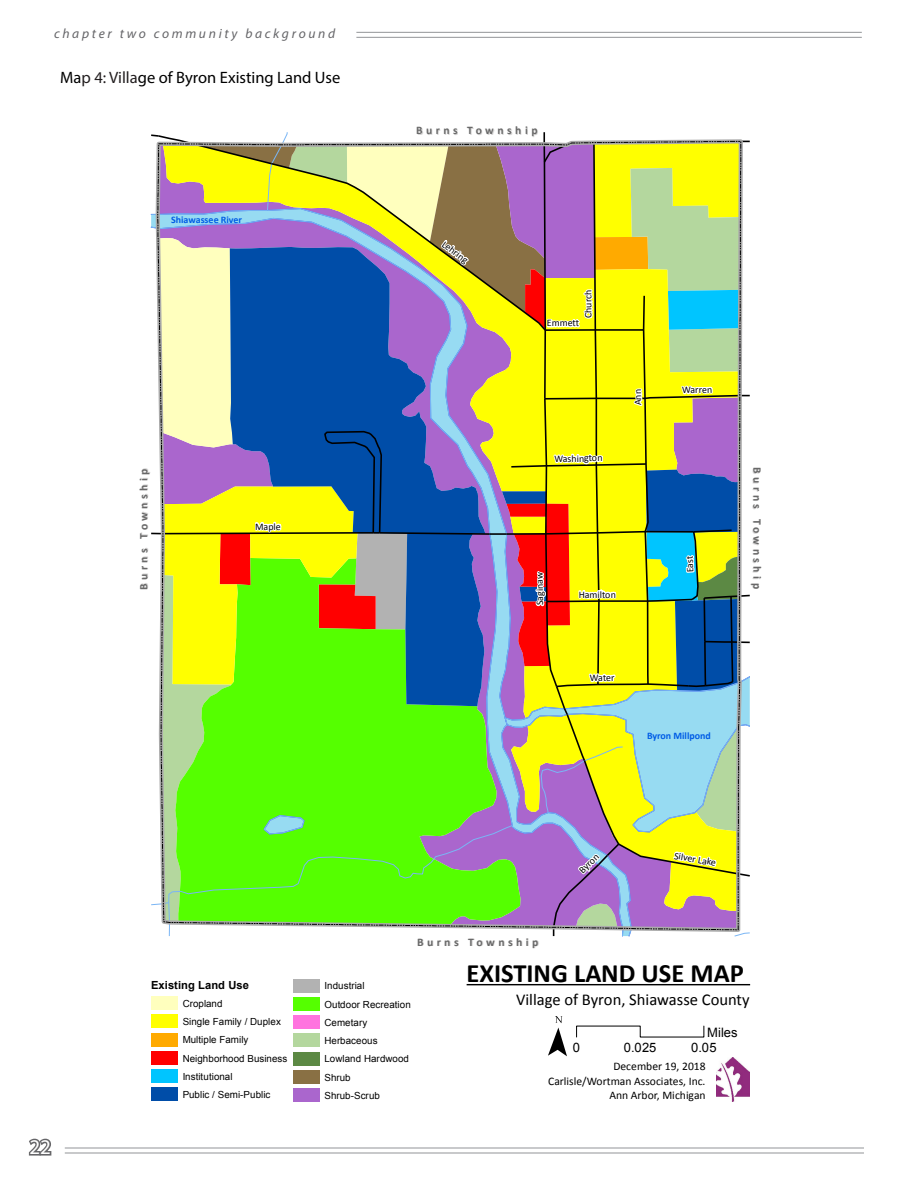
<style>
.page{position:relative;width:918px;height:1188px;background:#fff}
.page>*{position:absolute;margin:0;border:0;box-sizing:border-box;transform-origin:0 0}
.t1{font:700 26.55px "Calibri";color:#000}
.t2{font:21px "Myriad Pro";color:#fff}
.t3{font:16.5px "Myriad Pro";color:#000}
.t4{font:16.5px "Calibri";color:#000}
.t5{font:italic 13.5px "Myriad Pro";letter-spacing:.2em;color:#656568}
.t6{font:12.9px "Arial";letter-spacing:.01em;color:#000}
.t7{font:11.55px/14.1px "Calibri";color:#000;text-align:right}
.t8{font:700 11.55px "Calibri";letter-spacing:.3em;color:#686868}
.t9{font:700 11.1px "Arial";color:#000}
.t10{font:10.05px "Calibri";letter-spacing:-.01em;color:#000}
.t11{font:700 10.05px "Calibri";letter-spacing:-.005em;color:#005ce6}
.t12{font:9.75px/18.3px "Arial";letter-spacing:.005em;color:#000}
.s1{color:#231f20}
</style>
<div class="page">
<svg style="left:28px;top:1138px;width:24px;height:18px"></svg>
<hr style="left:65px;top:1147px;width:799px;height:2px;background:#939598">
<hr style="left:65px;top:1152px;width:799px;height:2px;background:#939598">
<hr style="left:356px;top:32px;width:506px;height:1px;background:#939598">
<hr style="left:356px;top:37px;width:506px;height:1px;background:#939598">
<hr style="left:467px;top:984px;width:283px;height:1px;background:#000">
<img style="left:716px;top:1057px;width:34px;height:44px">
<svg style="left:576px;top:1025px;width:129px;height:13px"></svg>
<div style="left:151px;top:996px;width:27px;height:14px;background:#ffffbe"></div>
<div style="left:151px;top:1015px;width:27px;height:13px;background:#ff0"></div>
<div style="left:151px;top:1033px;width:27px;height:13px;background:#fa0"></div>
<div style="left:151px;top:1051px;width:27px;height:14px;background:#f00"></div>
<div style="left:151px;top:1069px;width:27px;height:14px;background:#00c5ff"></div>
<div style="left:151px;top:1088px;width:27px;height:13px;background:#004da8"></div>
<div style="left:293px;top:979px;width:27px;height:13px;background:#b2b2b2"></div>
<div style="left:293px;top:997px;width:27px;height:14px;background:#5f0"></div>
<div style="left:293px;top:1015px;width:27px;height:14px;background:#ff73df"></div>
<div style="left:293px;top:1034px;width:27px;height:13px;background:#b4d79e"></div>
<div style="left:293px;top:1052px;width:27px;height:13px;background:#5c8944"></div>
<div style="left:293px;top:1070px;width:27px;height:14px;background:#897044"></div>
<div style="left:293px;top:1089px;width:27px;height:13px;background:#aa66cd"></div>
<svg style="left:151px;top:132px;width:599px;height:804px;background:#9bb96c"></svg>
<h3 class="t5" style="left:54px;top:25px;width:283px">chapter two community background</h3>
<p class="t3" style="left:60px;top:67px;width:282px">Ma<span class="s1">p 4: Villa</span>ge of Byron Existing Land Use</p>
<p class="t11" style="left:171px;top:213px;width:72px">Shiawassee River</p>
<p class="t8" style="left:136px;top:590px;width:123px;rotate:-90deg">Burns Township</p>
<p class="t10" style="left:255px;top:520px;width:27px">Maple</p>
<p class="t8" style="left:416px;top:123px;width:123px">Burns Township</p>
<p class="t10" style="left:447px;top:238px;width:32px;rotate:37deg">Lehring</p>
<p class="t10" style="left:582px;top:318px;width:30px;rotate:-90deg">Church</p>
<p class="t10" style="left:547px;top:317px;width:34px">Emmett</p>
<p class="t10" style="left:554px;top:452px;width:50px;rotate:-1deg">Washington</p>
<p class="t10" style="left:682px;top:384px;width:32px;rotate:-1deg">Warren</p>
<p class="t10" style="left:534px;top:606px;width:35px;rotate:-91deg">Sag ni aw</p>
<p class="t10" style="left:579px;top:588px;width:39px">Hamilton</p>
<p class="t10" style="left:590px;top:671px;width:26px;rotate:-1deg">Water</p>
<p class="t10" style="left:684px;top:573px;width:18px;rotate:-93deg">East</p>
<p class="t11" style="left:647px;top:729px;width:65px">Byron Millpond</p>
<p class="t8" style="left:765px;top:467px;width:123px;rotate:90deg">Burns Township</p>
<p class="t8" style="left:417px;top:934px;width:123px">Burns Township</p>
<p class="t10" style="left:576px;top:867px;width:25px;rotate:-44deg">Byron</p>
<p class="t10" style="left:676px;top:849px;width:44px;rotate:10deg">Silver Lake</p>
<h2 class="t2" style="left:29px;top:1134px;width:23px">22</h2>
<p class="t9" style="left:151px;top:978px;width:99px">Existing Land Use</p>
<p class="t12" style="left:183px;top:994px;width:106px">Cropland<br>Single Family / Duplex<br>Multiple Family<br>Neighborhood Business<br>Institutional<br>Public / Semi-Public</p>
<p class="t12" style="left:325px;top:977px;width:88px">Industrial<br>Outdoor Recreation<br>Cemetary<br>Herbaceous<br>Lowland Hardwood<br>Shrub<br>Shrub-Scrub</p>
<p class="t1" style="left:467px;top:956px;width:279px">EXISTING LAND USE MAP</p>
<p class="t4" style="left:516px;top:989px;width:235px">Village of Byron, Shiawasse County</p>
<p class="t6" style="left:707px;top:1024px;width:32px">Miles</p>
<p class="t6" style="left:573px;top:1039px;width:9px">0</p>
<p class="t6" style="left:624px;top:1039px;width:34px">0.025</p>
<p class="t6" style="left:691px;top:1039px;width:27px">0.05</p>
<p class="t7" style="left:548px;top:1060px;width:159px">December 19, 2018<br>Carlisle/Wortman Associates, Inc.<br>Ann Arbor, Michigan</p>
</div>
